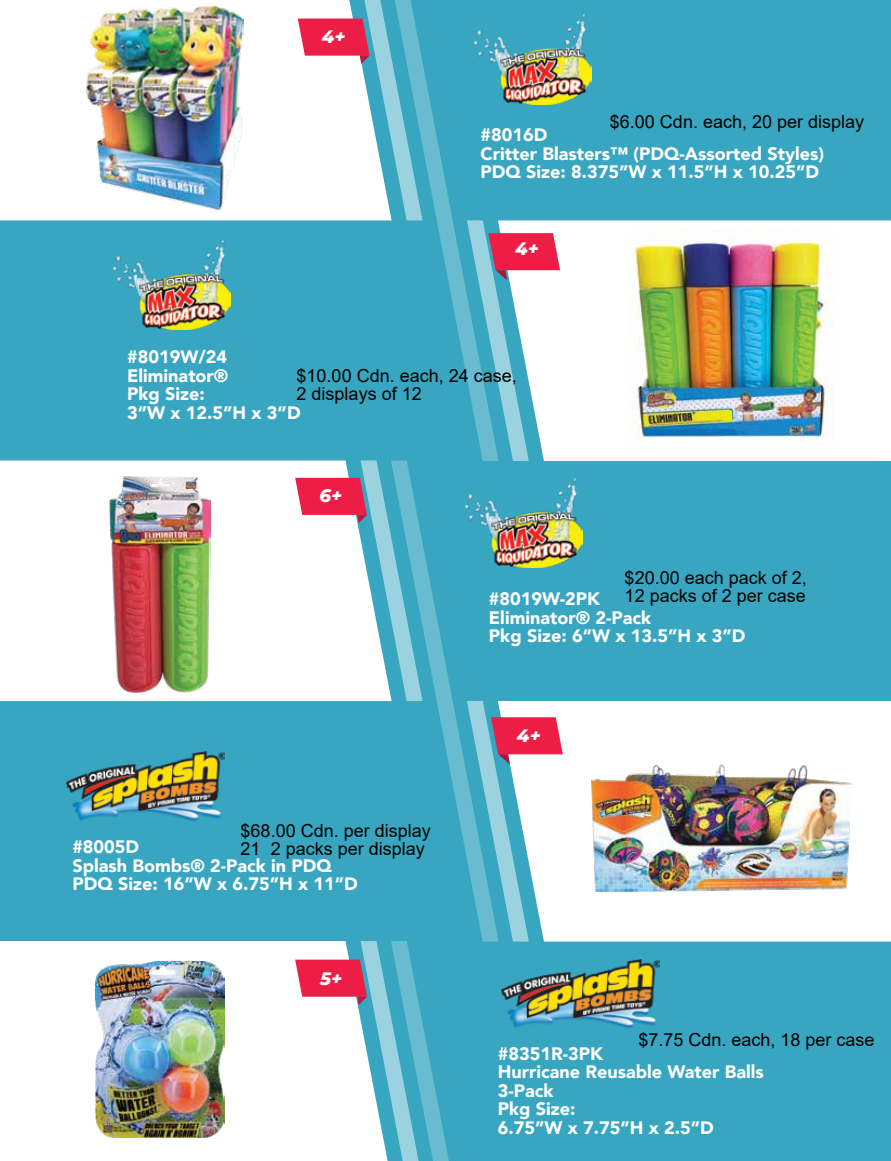
<style>
.page{position:relative;width:891px;height:1161px;background:#fff}
.page>*{position:absolute;margin:0;border:0;box-sizing:border-box;transform-origin:0 0}
.t1{font:900 18px/18.6px "Avenir";color:#fff}
.t2{font:18px/18px "Arial";color:#000}
.t3{font:italic 800 18px "Montserrat";color:#fff}
</style>
<div class="page">
<div style="left:0;top:0;width:891px;height:1160px;background:#38a6c0"></div>
<img style="left:498px;top:478px;width:84px;height:90px">
<img style="left:498px;top:15px;width:93px;height:89px">
<img style="left:114px;top:240px;width:116px;height:89px">
<img style="left:502px;top:959px;width:158px;height:69px">
<img style="left:66px;top:751px;width:158px;height:70px">
<div style="left:0;top:0;width:298px;height:220px;background:#fff"></div>
<div style="left:560px;top:220px;width:331px;height:241px;background:#fff"></div>
<svg style="left:391px;top:30px;width:107px;height:348px"></svg>
<img style="left:87px;top:6px;width:156px;height:204px">
<div style="left:0;top:460px;width:295px;height:241px;background:#fff"></div>
<img style="left:110px;top:476px;width:100px;height:216px">
<div style="left:563px;top:701px;width:328px;height:240px;background:#fff"></div>
<svg style="left:422px;top:493px;width:76px;height:365px"></svg>
<img style="left:591px;top:764px;width:261px;height:127px">
<div style="left:0;top:941px;width:295px;height:219px;background:#fff"></div>
<img style="left:96px;top:961px;width:128px;height:176px">
<svg style="left:295px;top:460px;width:127px;height:241px"></svg>
<svg style="left:467px;top:220px;width:93px;height:241px"></svg>
<svg style="left:298px;top:0;width:124px;height:220px"></svg>
<svg style="left:295px;top:941px;width:154px;height:219px"></svg>
<svg style="left:467px;top:701px;width:96px;height:240px"></svg>
<img style="left:629px;top:231px;width:204px;height:219px">
<p class="t3" style="left:322px;top:23px;width:25px">4+</p>
<p class="t2" style="left:610px;top:112px;width:256px">$6.00 Cdn. each, 20 per display</p>
<p class="t1" style="left:480px;top:125px;width:345px">#8016D<br>Critter Blasters™ (PDQ-Assorted Styles)<br>PDQ Size: 8.375”W x 11.5”H x 10.25”D</p>
<p class="t3" style="left:515px;top:236px;width:25px">4+</p>
<p class="t1" style="left:127px;top:347px;width:175px">#8019W/24<br>Eliminator®<br>Pkg Size:<br>3”W x 12.5”H x 3”D</p>
<p class="t2" style="left:297px;top:367px;width:222px">$10.00 Cdn. each, 24 case,<br>2 displays of 12</p>
<p class="t3" style="left:319px;top:482px;width:24px">6+</p>
<p class="t2" style="left:241px;top:821px;width:192px">$68.00 Cdn. per display<br>21 2 packs per display</p>
<p class="t1" style="left:72px;top:837px;width:287px">#8005D<br>Splash Bombs® 2-Pack in PDQ<br>PDQ Size: 16”W x 6.75”H x 11”D</p>
<p class="t3" style="left:320px;top:965px;width:23px">5+</p>
<p class="t2" style="left:624px;top:568px;width:184px">$20.00 each pack of 2,<br>12 packs of 2 per case</p>
<p class="t1" style="left:489px;top:589px;width:258px">#8019W-2PK<br>Eliminator® 2-Pack<br>Pkg Size: 6”W x 13.5”H x 3”D</p>
<p class="t3" style="left:517px;top:722px;width:25px">4+</p>
<p class="t2" style="left:638px;top:1030px;width:238px">$7.75 Cdn. each, 18 per case</p>
<p class="t1" style="left:498px;top:1043px;width:268px">#8351R-3PK<br>Hurricane Reusable Water Balls<br>3-Pack<br>Pkg Size:<br>6.75”W x 7.75”H x 2.5”D</p>
</div>
